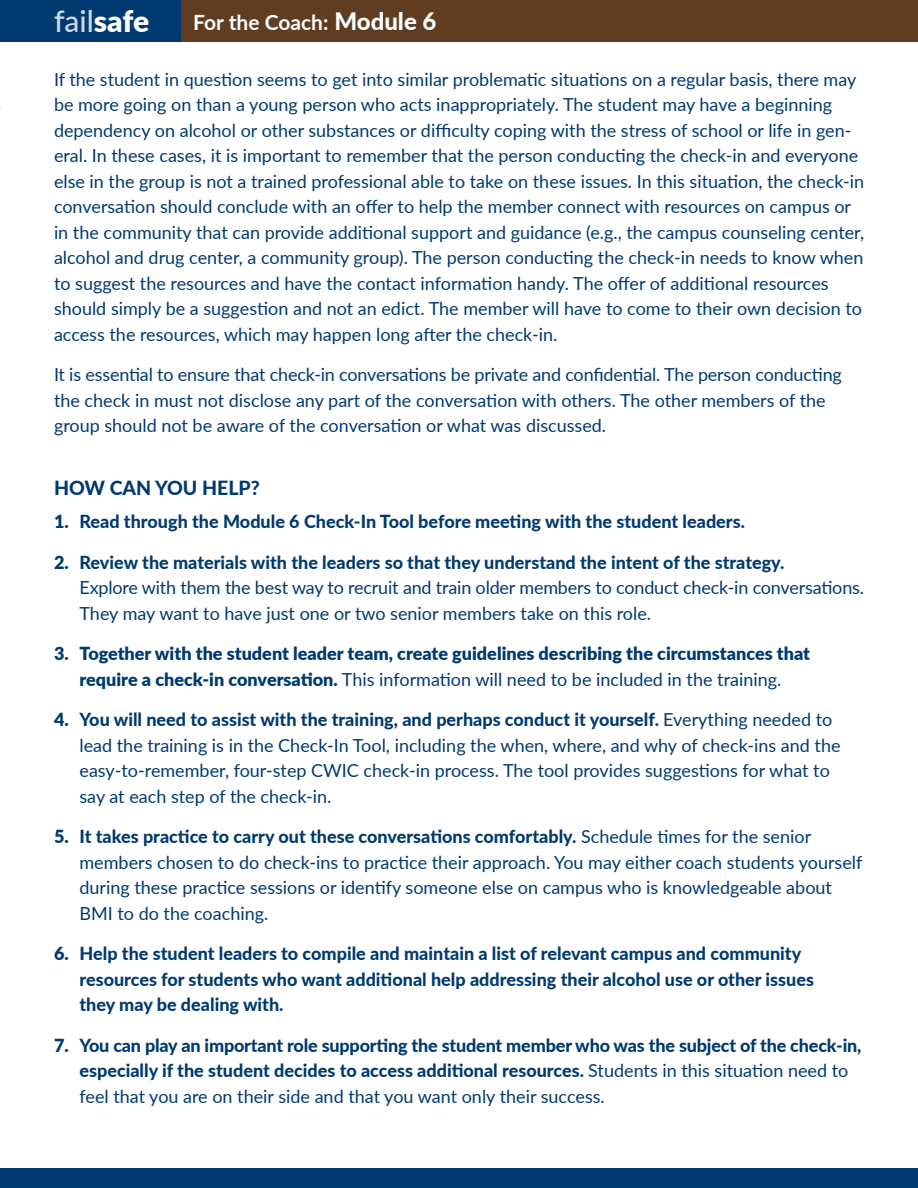
<style>
.page{position:relative;width:918px;height:1188px;background:#fff}
.page>*{position:absolute;margin:0;border:0;box-sizing:border-box;transform-origin:0 0}
.t1{font:500 30px "Lato";color:#ccd8e5}
.t2{font:700 21px "Lato";color:#fff}
.t3{font:800 19.5px "Lato";color:#003a70}
.t4{font:18px/25.5px "Lato";color:#003a70}
.t5{font:800 18px/25.5px "Lato";color:#003a70}
.t6{font:900 18px/25.5px "Lato";color:#003a70;text-align:center}
.s1{font-weight:900;color:#fff}
.s2{font-weight:800;font-size:24px}
.s3{font-weight:900}
.s4{font-weight:800}
.s5{font-weight:400}
</style>
<div class="page">
<div style="left:180px;top:0;width:738px;height:42px;background:#603d20"></div>
<div style="left:0;top:0;width:180px;height:42px;background:#003a70"></div>
<div style="left:0;top:1169px;width:918px;height:19px;background:#003a70"></div>
<p class="t1" style="left:54px;top:-1px;width:97px">fail<span class="s1">safe</span></p>
<p class="t2" style="left:193px;top:7px;width:245px">For the Coach: <span class="s2">Module 6</span></p>
<p class="t4" style="left:54px;top:66px;width:812px">If the student in question seems to get into similar problematic situations on a regular basis, there may be more going on than a young person who acts inappropriately. The student may have a beginning dependency on alcohol or other substances or difficulty coping with the stress of school or life in gen&shy;eral. In these cases, it is important to remember that the person conducting the check-in and everyone else in the group is not a trained professional able to take on these issues. In this situation, the check-in conversation should conclude with an offer to help the member connect with resources on campus or in the community that can provide additional support and guidance (e.g., the campus counseling center, alcohol and drug center, a community group). The person conducting the check-in needs to know when to suggest the resources and have the contact information handy. The offer of additional resources should simply be a suggestion and not an edict. The member will have to come to their own decision to access the resources, which may happen long after the check-in.</p>
<p class="t4" style="left:54px;top:361px;width:789px">It is essential to ensure that check-in conversations be private and confidential. The person conducting the check in must not disclose any part of the conversation with others. The other members of the group should not be aware of the conversation or what was discussed.</p>
<p class="t3" style="left:54px;top:474px;width:207px">HOW CAN YOU HELP?</p>
<p class="t5" style="left:54px;top:508px;width:692px"><span class="s3">1.</span> Read through the Module 6 Check-In Tool before meeting with the student leaders.</p>
<p class="t4" style="left:80px;top:549px;width:786px;text-indent:-26px"><span class="s3">2.</span> <span class="s4">Review the materials with the leaders so that they understand the intent of the strategy.<br></span>Explore with them the best way to recruit and train older members to conduct check-in conversations.<br>They may want to have just one or two senior members take on this role.</p>
<p class="t6" style="left:54px;top:640px;width:758px">3. Together with the student leader team, create guidelines describing the circumstances that require a check-in conversation. <span class="s5">This information will need to be included in the training.</span></p>
<p class="t4" style="left:80px;top:706px;width:763px;text-indent:-26px"><span class="s3">4.</span> <span class="s4">You will need to assist with the training, and perhaps conduct it yourself.</span> Everything needed to lead the training is in the Check-In Tool, including the when, where, and why of check-ins and the easy-to-remember, four-step CWIC check-in process. The tool provides suggestions for what to say at each step of the check-in.</p>
<p class="t4" style="left:80px;top:823px;width:785px;text-indent:-26px"><span class="s3">5.</span> <span class="s4">It takes practice to carry out these conversations comfortably.</span> Schedule times for the senior members chosen to do check-ins to practice their approach. You may either coach students yourself during these practice sessions or identify someone else on campus who is knowledgeable about BMI to do the coaching.</p>
<p class="t5" style="left:80px;top:940px;width:736px;text-indent:-26px"><span class="s3">6.</span> Help the student leaders to compile and maintain a list of relevant campus and community resources for students who want additional help addressing their alcohol use or other issues they may be dealing with.</p>
<p class="t5" style="left:80px;top:1032px;width:783px;text-indent:-26px"><span class="s3">7.</span> You can play an important role supporting the student member who was the subject of the check-in, especially if the student decides to access additional resources. <span class="s5">Students in this situation need to feel that you are on their side and that you want only their success.</span></p>
</div>
